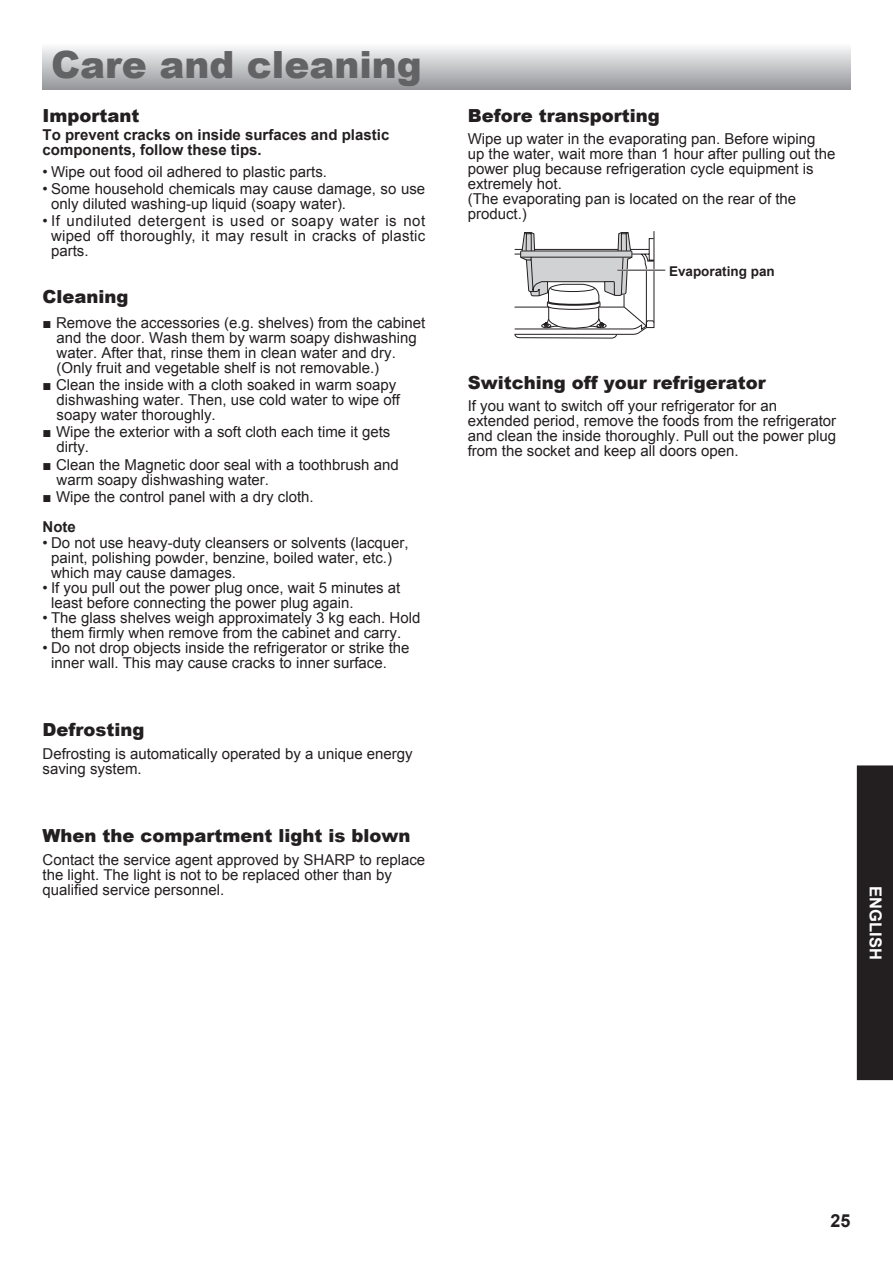
<style>
.page{position:relative;width:893px;height:1263px;background:#fff}
.page>*{position:absolute;margin:0;border:0;box-sizing:border-box;transform-origin:0 0}
.t1{font:900 37.5px "Arial";color:#636366}
.t2{font:900 18px "Arial";color:#231f20}
.t3{font:700 18px "Arial";color:#231f20}
.t4{font:700 16.5px "Arial";color:#fff}
.t5{font:15px/15px "Arial";color:#231f20}
.t6{font:700 15px/15px "Arial";color:#231f20}
.t7{font:700 13.5px "Arial";color:#231f20}
.s1{font-weight:700}
</style>
<div class="page">
<div style="left:857px;top:765px;width:36px;height:315px;background:#231f20"></div>
<svg style="left:514px;top:231px;width:141px;height:107px"></svg>
<hr style="left:617px;top:269px;width:48px;height:2px;background:#fff">
<hr style="left:617px;top:270px;width:48px;height:1px;background:#231f20">
<div style="left:43px;top:43px;width:807px;height:46px;background:linear-gradient(to bottom,#fbfcfc,#98999d)"></div>
<h1 class="t1" style="left:51px;top:38px;width:372px">Care and cleaning</h1>
<p class="t2" style="left:43px;top:102px;width:99px">Important</p>
<p class="t6" style="left:43px;top:128px;width:348px">To prevent cracks on inside surfaces and plastic components, follow these tips.</p>
<p class="t5" style="left:43px;top:164px;width:286px">• Wipe out food oil adhered to plastic parts.</p>
<p class="t5" style="left:51px;top:181px;width:376px;text-indent:-9px">• Some household chemicals may cause damage, so use only diluted washing-up liquid (soapy water).</p>
<p class="t5" style="left:51px;top:213px;width:376px;text-align:justify;text-indent:-9px">• If undiluted detergent is used or soapy water is not wiped off thoroughly, it may result in cracks of plastic parts.</p>
<p class="t2" style="left:43px;top:284px;width:88px">Cleaning</p>
<p class="t5" style="left:57px;top:316px;width:370px;text-indent:-14px"><span class="s1">■</span> Remove the accessories (e.g. shelves) from the cabinet and the door. Wash them by warm soapy dishwashing water. After that, rinse them in clean water and dry. (Only fruit and vegetable shelf is not removable.)</p>
<p class="t5" style="left:57px;top:378px;width:345px;text-indent:-14px"><span class="s1">■</span> Clean the inside with a cloth soaked in warm soapy dishwashing water. Then, use cold water to wipe off soapy water thoroughly.</p>
<p class="t5" style="left:57px;top:425px;width:335px;text-indent:-14px"><span class="s1">■</span> Wipe the exterior with a soft cloth each time it gets dirty.</p>
<p class="t5" style="left:57px;top:457px;width:344px;text-indent:-14px"><span class="s1">■</span> Clean the Magnetic door seal with a toothbrush and warm soapy dishwashing water.</p>
<p class="t5" style="left:43px;top:482px;width:273px;line-height:30px"><span class="s1">■</span> Wipe the control panel with a dry cloth.<br><span class="s1">Note</span></p>
<p class="t5" style="left:51px;top:536px;width:359px;text-indent:-9px">• Do not use heavy-duty cleansers or solvents (lacquer, paint, polishing powder, benzine, boiled water, etc.) which may cause damages.</p>
<p class="t5" style="left:51px;top:581px;width:351px;text-indent:-9px">• If you pull out the power plug once, wait 5 minutes at least before connecting the power plug again.</p>
<p class="t5" style="left:51px;top:611px;width:371px;text-indent:-9px">• The glass shelves weigh approximately 3 kg each. Hold them firmly when remove from the cabinet and carry.</p>
<p class="t5" style="left:51px;top:641px;width:360px;text-indent:-9px">• Do not drop objects inside the refrigerator or strike the inner wall. This may cause cracks to inner surface.</p>
<p class="t2" style="left:43px;top:717px;width:104px">Defrosting</p>
<p class="t5" style="left:43px;top:746px;width:372px">Defrosting is automatically operated by a unique energy saving system.</p>
<p class="t2" style="left:43px;top:823px;width:369px">When the compartment light is blown</p>
<p class="t5" style="left:43px;top:852px;width:384px">Contact the service agent approved by SHARP to replace the light. The light is not to be replaced other than by qualified service personnel.</p>
<p class="t2" style="left:468px;top:102px;width:194px">Before transporting</p>
<p class="t5" style="left:468px;top:132px;width:369px">Wipe up water in the evaporating pan. Before wiping up the water, wait more than 1 hour after pulling out the power plug because refrigeration cycle equipment is extremely hot.<br>(The evaporating pan is located on the rear of the product.)</p>
<p class="t7" style="left:669px;top:262px;width:107px">Evaporating pan</p>
<p class="t2" style="left:468px;top:369px;width:299px">Switching off your refrigerator</p>
<p class="t5" style="left:468px;top:399px;width:370px">If you want to switch off your refrigerator for an extended period, remove the foods from the refrigerator and clean the inside thoroughly. Pull out the power plug from the socket and keep all doors open.</p>
<p class="t4" style="left:886px;top:886px;width:75px;rotate:90deg">ENGLISH</p>
<p class="t3" style="left:830px;top:1209px;width:22px">25</p>
</div>
